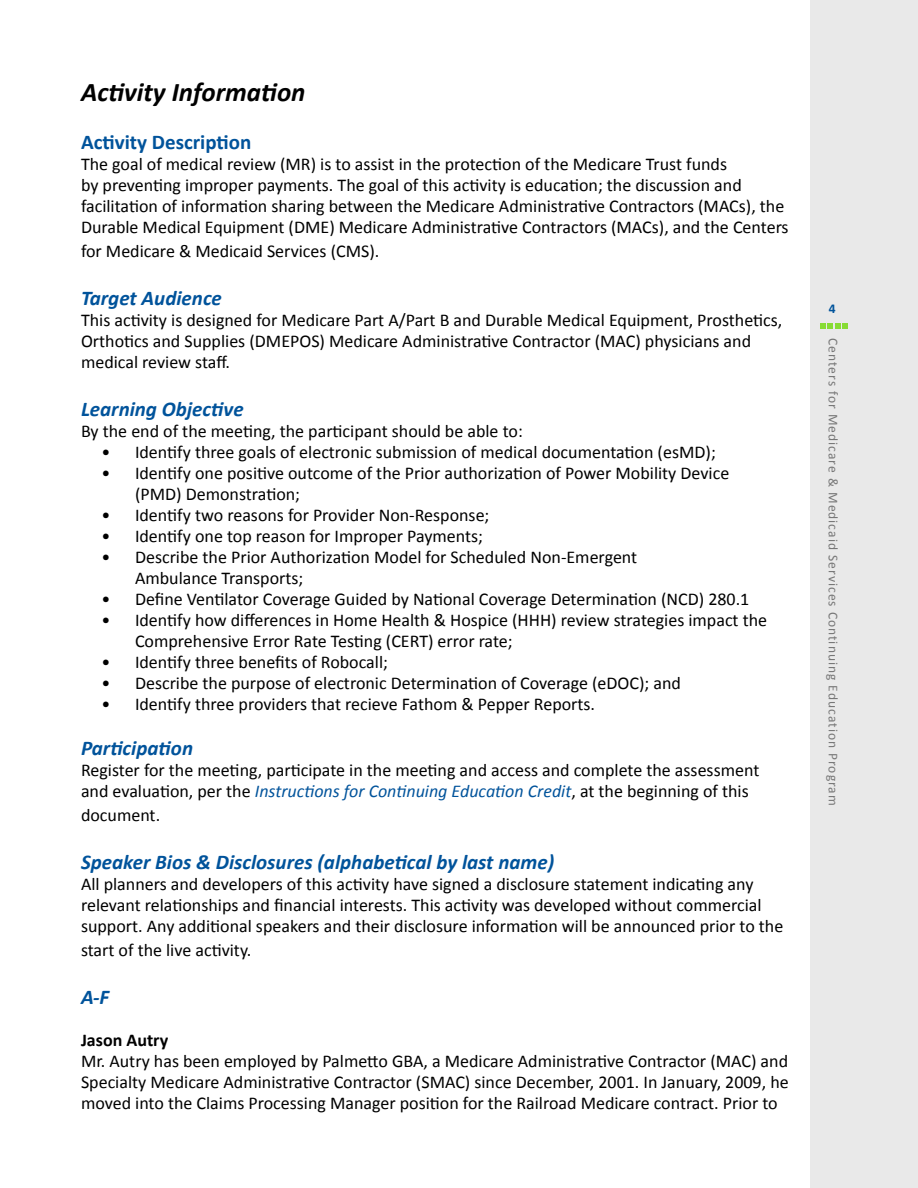
<style>
.page{position:relative;width:918px;height:1188px;background:#fff}
.page>*{position:absolute;margin:0;border:0;box-sizing:border-box;transform-origin:0 0}
.t1{font:italic 700 27px "Calibri";color:#000}
.t2{font:italic 700 21px "Calibri";color:#00539b}
.t3{font:700 21px "Calibri";color:#00539b}
.t4{font:18px/21px "Calibri";color:#000}
.t5{font:700 18px "Calibri";color:#000}
.t6{font:13.5px "Calibri";letter-spacing:.075em;color:#777}
.t7{font:700 13.5px "Calibri";color:#00539b}
.s1{font-style:italic;color:#00539b}
</style>
<div class="page">
<div style="left:810px;top:0;width:108px;height:1188px;background:#e9e9e9"></div>
<svg style="left:820px;top:323px;width:28px;height:6px"></svg>
<h1 class="t1" style="left:81px;top:75px;width:226px">Activity Information</h1>
<h2 class="t3" style="left:81px;top:129px;width:172px">Activity Description</h2>
<p class="t4" style="left:81px;top:154px;width:709px">The goal of medical review (MR) is to assist in the protection of the Medicare Trust funds<br>by preventing improper payments. The goal of this activity is education; the discussion and facilitation of information sharing between the Medicare Administrative Contractors (MACs), the Durable Medical Equipment (DME) Medicare Administrative Contractors (MACs), and the Centers</p>
<p class="t4" style="left:81px;top:241px;width:300px">for Medicare &amp; Medicaid Services (CMS).</p>
<h2 class="t2" style="left:81px;top:285px;width:142px">Target Audience</h2>
<p class="t4" style="left:81px;top:310px;width:703px">This activity is designed for Medicare Part A/Part B and Durable Medical Equipment, Prosthetics,<br>Orthotics and Supplies (DMEPOS) Medicare Administrative Contractor (MAC) physicians and medical review staff.</p>
<h2 class="t2" style="left:81px;top:396px;width:164px">Learning Objective</h2>
<p class="t4" style="left:81px;top:421px;width:443px">By the end of the meeting, the participant should be able to:</p>
<p class="t4" style="left:101px;top:442px;width:616px">• Identify three goals of electronic submission of medical documentation (esMD);</p>
<p class="t4" style="left:101px;top:463px;width:630px">• Identify one positive outcome of the Prior authorization of Power Mobility Device</p>
<p class="t4" style="left:135px;top:484px;width:167px">(PMD) Demonstration;</p>
<p class="t4" style="left:101px;top:505px;width:390px">• Identify two reasons for Provider Non-Response;</p>
<p class="t4" style="left:101px;top:526px;width:383px">• Identify one top reason for Improper Payments;</p>
<p class="t4" style="left:101px;top:547px;width:537px">• Describe the Prior Authorization Model for Scheduled Non-Emergent</p>
<p class="t4" style="left:135px;top:568px;width:170px">Ambulance Transports;</p>
<p class="t4" style="left:101px;top:589px;width:650px">• Define Ventilator Coverage Guided by National Coverage Determination (NCD) 280.1</p>
<p class="t4" style="left:101px;top:610px;width:667px">• Identify how differences in Home Health &amp; Hospice (HHH) review strategies impact the</p>
<p class="t4" style="left:135px;top:631px;width:379px">Comprehensive Error Rate Testing (CERT) error rate;</p>
<p class="t4" style="left:101px;top:652px;width:288px">• Identify three benefits of Robocall;</p>
<p class="t4" style="left:101px;top:673px;width:581px">• Describe the purpose of electronic Determination of Coverage (eDOC); and</p>
<p class="t4" style="left:101px;top:694px;width:495px">• Identify three providers that recieve Fathom &amp; Pepper Reports.</p>
<h2 class="t2" style="left:81px;top:735px;width:114px">Participation</h2>
<p class="t4" style="left:81px;top:760px;width:680px">Register for the meeting, participate in the meeting and access and complete the assessment</p>
<p class="t4" style="left:81px;top:781px;width:669px">and evaluation, per the <span class="s1">Instructions for Continuing Education Credit</span>, at the beginning of this</p>
<p class="t4" style="left:81px;top:805px;width:81px">document.</p>
<h2 class="t2" style="left:81px;top:849px;width:475px">Speaker Bios &amp; Disclosures (alphabetical by last name)</h2>
<p class="t4" style="left:81px;top:874px;width:704px">All planners and developers of this activity have signed a disclosure statement indicating any relevant relationships and financial interests. This activity was developed without commercial support. Any additional speakers and their disclosure information will be announced prior to the</p>
<p class="t4" style="left:81px;top:940px;width:172px">start of the live activity.</p>
<p class="t2" style="left:81px;top:984px;width:30px">A-F</p>
<p class="t5" style="left:81px;top:1029px;width:89px">Jason Autry</p>
<p class="t4" style="left:81px;top:1051px;width:709px;text-align:justify">Mr. Autry has been employed by Palmetto GBA, a Medicare Administrative Contractor (MAC) and Specialty Medicare Administrative Contractor (SMAC) since December, 2001. In January, 2009, he moved into the Claims Processing Manager position for the Railroad Medicare contract. Prior to</p>
<p class="t7" style="left:829px;top:300px;width:8px">4</p>
<p class="t6" style="left:842px;top:338px;width:469px;rotate:90deg">Centers for Medicare &amp; Medicaid Services Continuing Education Program</p>
</div>
